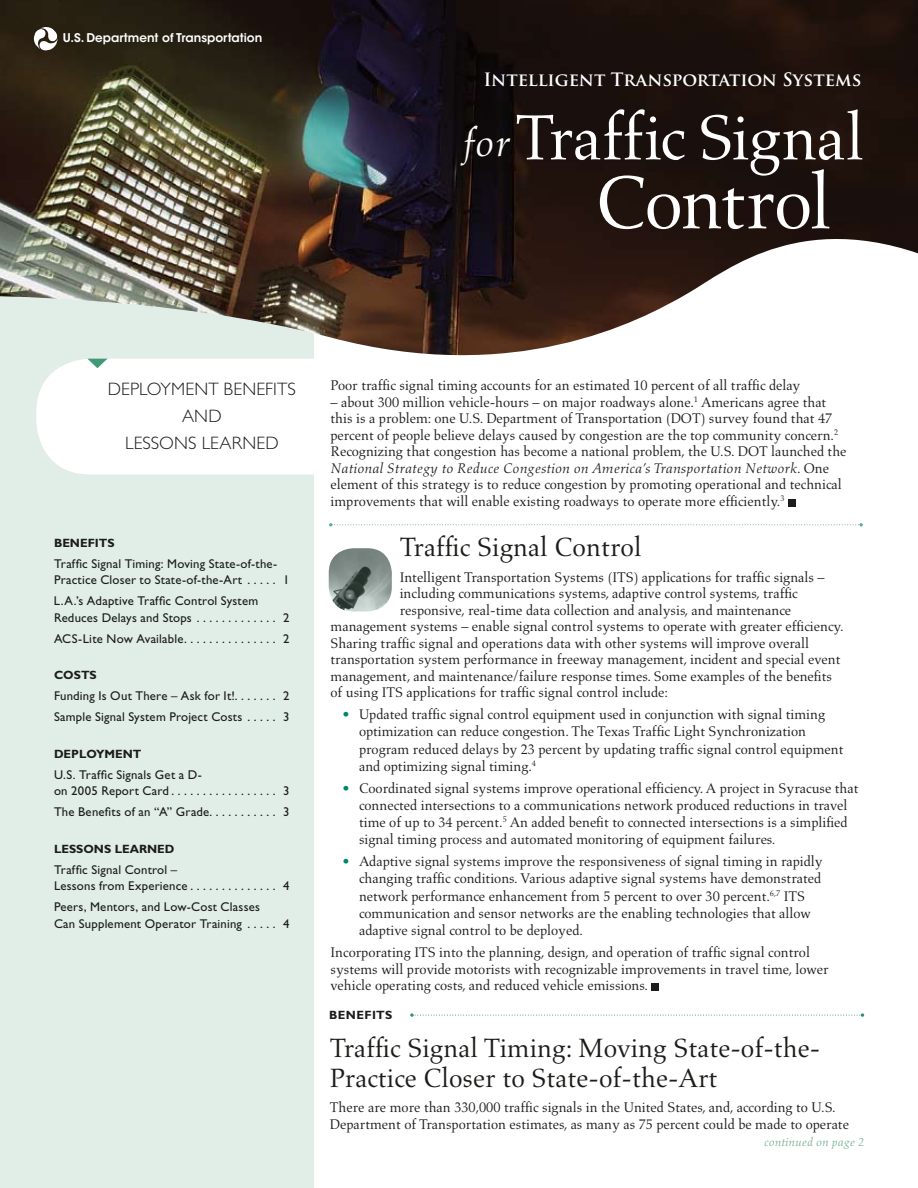
<style>
.page{position:relative;width:918px;height:1188px;background:#fff}
.page>*{position:absolute;margin:0;border:0;box-sizing:border-box;transform-origin:0 0}
.t1{font:76.8px "Aldus LT Std";letter-spacing:-.025em;color:#fff}
.t2{font:64.95px "Aldus LT Std";letter-spacing:-.015em;color:#fff}
.t3{font:27px/30px "Aldus LT Std";color:#1c1c1a}
.t4{font:300 18px/27px "Gill Sans Std";letter-spacing:.005em;color:#1c1c1a;text-align:center}
.t5{font:700 18px "Trajan Pro";color:#fff}
.t6{font:14.25px/17.2px "Aldus LT Std";color:#1c1c1a}
.t7{font:14.25px "Aldus LT Std";color:#00836b}
.t8{font:12.75px/16.5px "Gill Sans Std";letter-spacing:.015em;color:#1c1c1a}
.t9{font:700 12px "Gill Sans Std";color:#1c1c1a}
.t10{font:600 12px "ITC Avant Garde Std";color:#fff}
.t11{font:italic 12px "Aldus LT Std";color:#77af94}
.t12{font:700 12px "Gill Sans Std";letter-spacing:.025em;color:#1c1c1a}
.s1{font-style:italic;font-size:39.9px}
.s2{font-style:italic}
</style>
<div class="page">
<div style="left:0;top:259px;width:313px;height:929px;background:#e1eee8"></div>
<div style="left:36px;top:359px;width:354px;height:115px;background:#fff;border-radius:54px"></div>
<svg style="left:329px;top:548px;width:63px;height:63px;background:#7d8a85"></svg>
<img style="left:0;top:0;width:918px;height:356px">
<svg style="left:329px;top:523px;width:534px;height:3px"></svg>
<svg style="left:88px;top:359px;width:19px;height:9px"></svg>
<svg style="left:410px;top:1013px;width:454px;height:4px"></svg>
<div style="left:788px;top:499px;width:8px;height:8px;background:#1c1c1a"></div>
<div style="left:651px;top:983px;width:8px;height:8px;background:#1c1c1a"></div>
<svg style="left:34px;top:25px;width:25px;height:27px"></svg>
<p class="t10" style="left:63px;top:30px;width:201px">U.S. Department of Transportation</p>
<p class="t5" style="left:483px;top:69px;width:379px">Intelligent Transportation Systems</p>
<h2 class="t2" style="left:462px;top:101px;width:403px"><span class="s1">for</span>Traffic Signal</h2>
<h1 class="t1" style="left:595px;top:160px;width:238px">Control</h1>
<p class="t4" style="left:108px;top:375px;width:190px">DEPLOYMENT BENEFITS<br>AND<br>LESSONS LEARNED</p>
<p class="t9" style="left:54px;top:536px;width:17px">BENEFIT</p>
<p class="t9" style="left:108px;top:536px;width:9px">S</p>
<p class="t8" style="left:54px;top:555px;width:237px">Traffic Signal Timing: Moving State-of-the-<br>Practice Closer to State-of-the-Art . . . . . 1</p>
<p class="t8" style="left:54px;top:593px;width:237px">L.A.’s Adaptive Traffic Control System<br>Reduces Delays and Stops . . . . . . . . . . . . . 2</p>
<p class="t8" style="left:54px;top:630px;width:237px">ACS-Lite Now Available . . . . . . . . . . . . . . . 2</p>
<p class="t9" style="left:54px;top:668px;width:44px">COSTS</p>
<p class="t8" style="left:54px;top:686px;width:237px;line-height:21px">Funding Is Out There – Ask for It! . . . . . . . 2<br>Sample Signal System Project Costs . . . . . 3</p>
<p class="t9" style="left:54px;top:747px;width:71px">DEPLOYMENT</p>
<p class="t8" style="left:54px;top:766px;width:237px">U.S. Traffic Signals Get a D-<br>on 2005 Report Card ................. 3</p>
<p class="t8" style="left:54px;top:804px;width:237px">The Benefits of an “A” Grade . . . . . . . . . . . 3</p>
<p class="t9" style="left:54px;top:842px;width:122px">LESSONS LEARNE D</p>
<p class="t8" style="left:54px;top:862px;width:237px">Traffic Signal Control –<br>Lessons from Experience . . . . . . . . . . . . . . 4</p>
<p class="t8" style="left:54px;top:899px;width:237px">Peers, Mentors, and Low-Cost Classes<br>Can Supplement Operator Training . . . . . 4</p>
<p class="t6" style="left:331px;top:377px;width:472px">Poor traffic signal timing accounts for an estimated 10 percent of all traffic delay</p>
<p class="t6" style="left:331px;top:394px;width:518px;line-height:16.5px">– about 300 million vehicle-hours – on major roadways alone.<sup>1</sup> Americans agree that this is a problem: one U.S. Department of Transportation (DOT) survey found that 47 percent of people believe delays caused by congestion are the top community concern.<sup>2<br></sup>Recognizing that congestion has become a national problem, the U.S. DOT launched the <span class="s2">National Strategy to Reduce Congestion on America’s Transportation Network</span>. One element of this strategy is to reduce congestion by promoting operational and technical improvements that will enable existing roadways to operate more efficiently.<sup>3</sup></p>
<h3 class="t3" style="left:400px;top:532px;width:243px">Traffic Signal Control</h3>
<p class="t6" style="left:400px;top:569px;width:427px">Intelligent Transportation Systems (ITS) applications for traffic signals –</p>
<p class="t6" style="left:400px;top:585px;width:400px">including communications systems, adaptive control systems, traffic</p>
<p class="t6" style="left:400px;top:602px;width:393px">responsive, real-time data collection and analysis, and maintenance</p>
<p class="t6" style="left:331px;top:618px;width:515px">management systems – enable signal control systems to operate with greater efficiency.</p>
<p class="t6" style="left:331px;top:635px;width:480px">Sharing traffic signal and operations data with other systems will improve overall</p>
<p class="t6" style="left:331px;top:651px;width:511px">transportation system performance in freeway management, incident and special event</p>
<p class="t6" style="left:331px;top:668px;width:503px">management, and maintenance/failure response times. Some examples of the benefits</p>
<p class="t6" style="left:331px;top:684px;width:339px">of using ITS applications for traffic signal control include:</p>
<p class="t6" style="left:359px;top:706px;width:486px">Updated traffic signal control equipment used in conjunction with signal timing optimization can reduce congestion. The Texas Traffic Light Synchronization program reduced delays by 23 percent by updating traffic signal control equipment and optimizing signal timing.<sup>4</sup></p>
<p class="t6" style="left:359px;top:780px;width:501px">Coordinated signal systems improve operational efficiency. A project in Syracuse that connected intersections to a communications network produced reductions in travel time of up to 34 percent.<sup>5</sup> An added benefit to connected intersections is a simplified signal timing process and automated monitoring of equipment failures.</p>
<p class="t6" style="left:359px;top:853px;width:465px">Adaptive signal systems improve the responsiveness of signal timing in rapidly changing traffic conditions. Various adaptive signal systems have demonstrated network performance enhancement from 5 percent to over 30 percent.<sup>6,7</sup> ITS communication and sensor networks are the enabling technologies that allow adaptive signal control to be deployed.</p>
<p class="t6" style="left:331px;top:944px;width:500px;line-height:16.5px">Incorporating ITS into the planning, design, and operation of traffic signal control systems will provide motorists with recognizable improvements in travel time, lower vehicle operating costs, and reduced vehicle emissions.</p>
<p class="t7" style="left:343px;top:707px;width:9px">•</p>
<p class="t7" style="left:343px;top:780px;width:9px">•</p>
<p class="t7" style="left:343px;top:854px;width:9px">•</p>
<p class="t12" style="left:329px;top:1008px;width:65px">BENEFITS</p>
<h3 class="t3" style="left:330px;top:1033px;width:492px">Traffic Signal Timing: Moving State-of-the-<br>Practice Closer to State-of-the-Art</h3>
<p class="t6" style="left:330px;top:1100px;width:521px;line-height:16.5px">There are more than 330,000 traffic signals in the United States, and, according to U.S.<br>Department of Transportation estimates, as many as 75 percent could be made to operate</p>
<p class="t11" style="left:764px;top:1135px;width:101px">continued on page 2</p>
</div>
